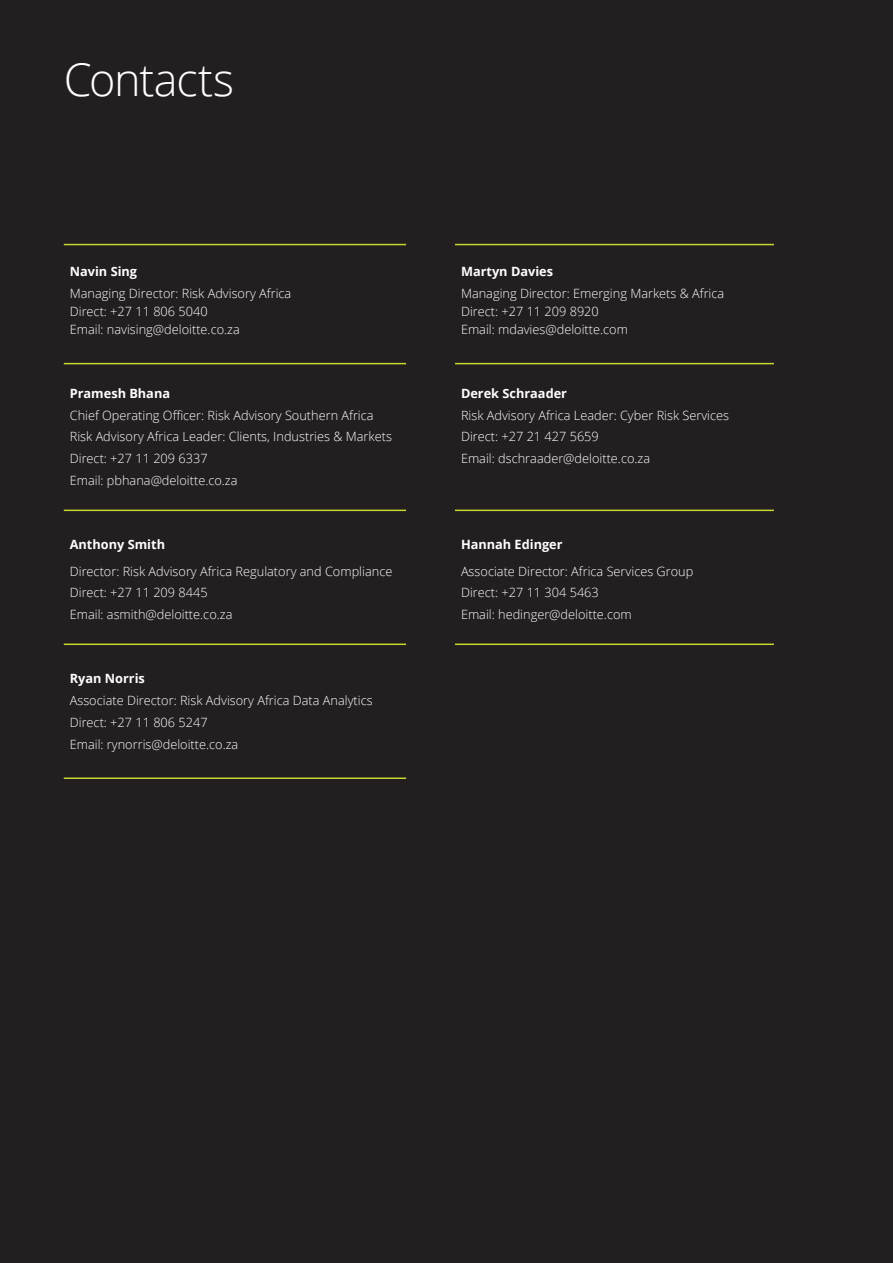
<style>
.page{position:relative;width:893px;height:1263px;background:#231f20}
.page>*{position:absolute;margin:0;border:0;box-sizing:border-box;transform-origin:0 0}
.A_Head__30-50pt___AH{font:300 45px "Open Sans";letter-spacing:-.03em;color:#fff}
.Body_copy_-_proposal{font:300 12.75px "Open Sans";color:#fff}
.Body_copy_-_proposal-2{font:700 12.75px "Open Sans";color:#fff}
</style>
<div class="page">
<hr style="left:64px;top:244px;width:342px;height:1px;background:#c4d82d">
<hr style="left:455px;top:244px;width:319px;height:1px;background:#c4d82d">
<hr style="left:64px;top:363px;width:342px;height:1px;background:#c4d82d">
<hr style="left:64px;top:510px;width:342px;height:1px;background:#c4d82d">
<hr style="left:64px;top:643px;width:342px;height:2px;background:#c4d82d">
<hr style="left:64px;top:777px;width:342px;height:2px;background:#c4d82d">
<hr style="left:455px;top:363px;width:319px;height:1px;background:#c4d82d">
<hr style="left:455px;top:510px;width:319px;height:1px;background:#c4d82d">
<hr style="left:455px;top:643px;width:319px;height:2px;background:#c4d82d">
<h1 class="A_Head__30-50pt___AH" style="left:64px;top:49px;width:172px">Contacts</h1>
<p class="Body_copy_-_proposal-2" style="left:70px;top:262px;width:69px">Navin Sing</p>
<p class="Body_copy_-_proposal-2" style="left:461px;top:262px;width:94px">Martyn Davies</p>
<p class="Body_copy_-_proposal" style="left:70px;top:284px;width:223px">Managing Director: Risk Advisory Africa</p>
<p class="Body_copy_-_proposal" style="left:70px;top:302px;width:139px">Direct: +27 11 806 5040</p>
<p class="Body_copy_-_proposal" style="left:70px;top:320px;width:172px">Email: navising@deloitte.co.za</p>
<p class="Body_copy_-_proposal" style="left:461px;top:284px;width:265px">Managing Director: Emerging Markets &amp; Africa</p>
<p class="Body_copy_-_proposal" style="left:461px;top:302px;width:139px">Direct: +27 11 209 8920</p>
<p class="Body_copy_-_proposal" style="left:461px;top:320px;width:168px">Email: mdavies@deloitte.com</p>
<p class="Body_copy_-_proposal-2" style="left:70px;top:384px;width:102px">Pramesh Bhana</p>
<p class="Body_copy_-_proposal-2" style="left:461px;top:384px;width:108px">Derek Schraader</p>
<p class="Body_copy_-_proposal" style="left:70px;top:406px;width:305px">Chief Operating Officer: Risk Advisory Southern Africa</p>
<p class="Body_copy_-_proposal" style="left:461px;top:406px;width:270px">Risk Advisory Africa Leader: Cyber Risk Services</p>
<p class="Body_copy_-_proposal" style="left:70px;top:428px;width:324px">Risk Advisory Africa Leader: Clients, Industries &amp; Markets</p>
<p class="Body_copy_-_proposal" style="left:461px;top:428px;width:139px">Direct: +27 21 427 5659</p>
<p class="Body_copy_-_proposal" style="left:70px;top:450px;width:139px">Direct: +27 11 209 6337</p>
<p class="Body_copy_-_proposal" style="left:461px;top:450px;width:191px">Email: dschraader@deloitte.co.za</p>
<p class="Body_copy_-_proposal" style="left:70px;top:472px;width:169px">Email: pbhana@deloitte.co.za</p>
<p class="Body_copy_-_proposal-2" style="left:70px;top:536px;width:97px">Anthony Smith</p>
<p class="Body_copy_-_proposal-2" style="left:461px;top:536px;width:103px">Hannah Edinger</p>
<p class="Body_copy_-_proposal" style="left:70px;top:562px;width:324px">Director: Risk Advisory Africa Regulatory and Compliance</p>
<p class="Body_copy_-_proposal" style="left:461px;top:562px;width:234px">Associate Director: Africa Services Group</p>
<p class="Body_copy_-_proposal" style="left:70px;top:584px;width:139px">Direct: +27 11 209 8445</p>
<p class="Body_copy_-_proposal" style="left:461px;top:584px;width:139px">Direct: +27 11 304 5463</p>
<p class="Body_copy_-_proposal" style="left:70px;top:606px;width:164px">Email: asmith@deloitte.co.za</p>
<p class="Body_copy_-_proposal" style="left:461px;top:606px;width:172px">Email: hedinger@deloitte.com</p>
<p class="Body_copy_-_proposal-2" style="left:70px;top:670px;width:77px">Ryan Norris</p>
<p class="Body_copy_-_proposal" style="left:70px;top:692px;width:304px">Associate Director: Risk Advisory Africa Data Analytics</p>
<p class="Body_copy_-_proposal" style="left:70px;top:714px;width:139px">Direct: +27 11 806 5247</p>
<p class="Body_copy_-_proposal" style="left:70px;top:735px;width:170px">Email: rynorris@deloitte.co.za</p>
</div>
